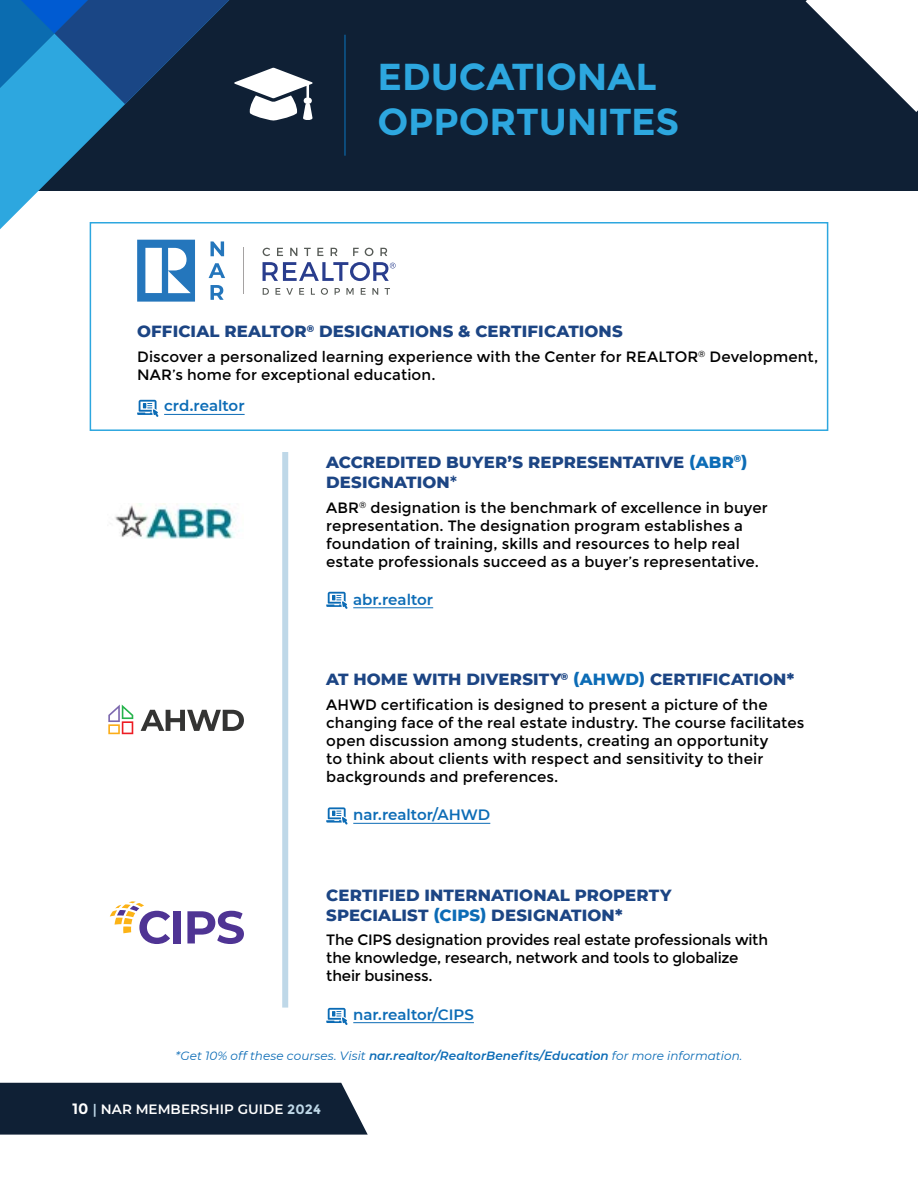
<style>
.page{position:relative;width:918px;height:1188px;background:#fff}
.page>*{position:absolute;margin:0;border:0;box-sizing:border-box;transform-origin:0 0}
.t1{font:700 37.5px/45px "Montserrat";letter-spacing:-.005em;color:#2da7df}
.t2{font:800 16.5px/19.8px "Montserrat";letter-spacing:.01em;color:#1c4584}
.t3{font:15px/18px "Montserrat";letter-spacing:.005em;color:#000}
.t4{font:15px/18px "Montserrat";letter-spacing:-.015em;color:#000}
.t5{font:600 15px "Montserrat";color:#0c6cb6}
.t6{font:600 13.5px "Montserrat";letter-spacing:.005em;color:#fff}
.t7{font:italic 12px "Montserrat";letter-spacing:.005em;color:#0c6cb6}
.s1{color:#0c6cb6}
.s2{font-weight:600}
.s3{font-weight:700;font-size:15px}
.s4{color:#bfd8e8}
.s5{font-weight:700;color:#bfd8e8}
</style>
<div class="page">
<div style="left:0;top:0;width:918px;height:190px;background:#0f2035"></div>
<svg style="left:806px;top:0;width:112px;height:112px"></svg>
<svg style="left:0;top:121px;width:229px;height:108px"></svg>
<hr style="left:344px;top:35px;width:2px;height:121px;background:#0b6cb0">
<svg style="left:0;top:0;width:313px;height:121px"></svg>
<div style="left:90px;top:222px;width:738px;height:209px;border:2px solid #2da7df"></div>
<hr style="left:164px;top:414px;width:81px;height:1px;background:#0c6cb6">
<svg style="left:137px;top:400px;width:22px;height:17px"></svg>
<svg style="left:137px;top:240px;width:58px;height:62px"></svg>
<svg style="left:211px;top:241px;width:13px;height:15px"></svg>
<svg style="left:209px;top:263px;width:16px;height:15px"></svg>
<svg style="left:211px;top:285px;width:13px;height:15px"></svg>
<hr style="left:243px;top:248px;width:1px;height:46px;background:#a5a2a2">
<svg style="left:263px;top:248px;width:7px;height:8px"></svg>
<svg style="left:277px;top:248px;width:6px;height:8px"></svg>
<svg style="left:290px;top:248px;width:7px;height:8px"></svg>
<svg style="left:304px;top:248px;width:7px;height:8px"></svg>
<svg style="left:317px;top:248px;width:6px;height:8px"></svg>
<svg style="left:331px;top:248px;width:6px;height:8px"></svg>
<svg style="left:353px;top:248px;width:6px;height:8px"></svg>
<svg style="left:365px;top:248px;width:8px;height:8px"></svg>
<svg style="left:380px;top:248px;width:7px;height:8px"></svg>
<svg style="left:263px;top:262px;width:133px;height:19px"></svg>
<svg style="left:263px;top:288px;width:6px;height:7px"></svg>
<svg style="left:276px;top:288px;width:4px;height:7px"></svg>
<svg style="left:286px;top:288px;width:7px;height:7px"></svg>
<svg style="left:299px;top:288px;width:5px;height:7px"></svg>
<svg style="left:311px;top:288px;width:4px;height:7px"></svg>
<svg style="left:321px;top:288px;width:7px;height:7px"></svg>
<svg style="left:335px;top:288px;width:5px;height:7px"></svg>
<svg style="left:346px;top:288px;width:8px;height:7px"></svg>
<svg style="left:361px;top:288px;width:5px;height:7px"></svg>
<svg style="left:372px;top:288px;width:6px;height:7px"></svg>
<svg style="left:385px;top:288px;width:5px;height:7px"></svg>
<hr style="left:353px;top:607px;width:80px;height:1px;background:#0c6cb6">
<hr style="left:353px;top:823px;width:137px;height:1px;background:#0c6cb6">
<hr style="left:353px;top:1022px;width:121px;height:1px;background:#0c6cb6">
<div style="left:282px;top:452px;width:6px;height:556px;background:#bfd8e8"></div>
<svg style="left:108px;top:705px;width:25px;height:29px"></svg>
<svg style="left:141px;top:710px;width:103px;height:21px"></svg>
<div style="left:174px;top:911px;width:7px;height:32px;background:#4f3494"></div>
<svg style="left:187px;top:911px;width:57px;height:33px"></svg>
<svg style="left:110px;top:901px;width:60px;height:43px"></svg>
<svg style="left:326px;top:592px;width:22px;height:17px"></svg>
<svg style="left:326px;top:807px;width:22px;height:18px"></svg>
<svg style="left:326px;top:1008px;width:22px;height:17px"></svg>
<img style="left:110px;top:504px;width:125px;height:35px">
<div style="left:0;top:1083px;width:368px;height:52px;background:#0f2035"></div>
<h1 class="t1" style="left:377px;top:54px;width:304px">EDUCATIONAL<br>OPPORTUNITES</h1>
<p class="t2" style="left:137px;top:321px;width:487px">OFFICIAL REALTOR<sup>®</sup> DESIGNATIONS &amp; CERTIFICATIONS</p>
<p class="t3" style="left:137px;top:348px;width:683px">Discover a personalized learning experience with the Center for REALTOR<sup>®</sup> Development,<br>NAR’s home for exceptional education.</p>
<p class="t5" style="left:164px;top:395px;width:82px">crd.realtor</p>
<p class="t2" style="left:326px;top:451px;width:423px">ACCREDITED BUYER’S REPRESENTATIVE <span class="s1">(ABR</span><sup>®</sup><span class="s1">)<br></span>DESIGNATION<span class="s2">*</span></p>
<p class="t3" style="left:326px;top:498px;width:443px">ABR<sup>®</sup> designation is the benchmark of excellence in buyer representation. The designation program establishes a foundation of training, skills and resources to help real estate professionals succeed as a buyer’s representative.</p>
<p class="t5" style="left:353px;top:589px;width:81px">abr.realtor</p>
<p class="t2" style="left:326px;top:669px;width:470px">AT HOME WITH DIVERSITY<sup>®</sup> <span class="s1">(AHWD)</span> CERTIFICATION*</p>
<p class="t3" style="left:326px;top:696px;width:480px">AHWD certification is designed to present a picture of the changing face of the real estate industry. The course facilitates open discussion among students, creating an opportunity<br>to think about clients with respect and sensitivity to their backgrounds and preferences.</p>
<p class="t5" style="left:353px;top:804px;width:139px">nar.realtor/AHWD</p>
<p class="t2" style="left:326px;top:884px;width:347px">CERTIFIED INTERNATIONAL PROPERTY<br>SPECIALIST <span class="s1">(CIPS)</span> DESIGNATION*</p>
<p class="t4" style="left:326px;top:931px;width:443px">The CIPS designation provides real estate professionals with the knowledge, research, network and tools to globalize their business.</p>
<p class="t5" style="left:353px;top:1004px;width:122px">nar.realtor/CIPS</p>
<p class="t7" style="left:175px;top:1047px;width:569px">*Get 10% off these courses. Visit <span class="s2">nar.realtor/RealtorBenefits/Education</span> for more information.</p>
<p class="t6" style="left:72px;top:1099px;width:250px"><span class="s3">10</span> <span class="s4">|</span> NAR MEMBERSHIP GUIDE <span class="s5">2024</span></p>
</div>
